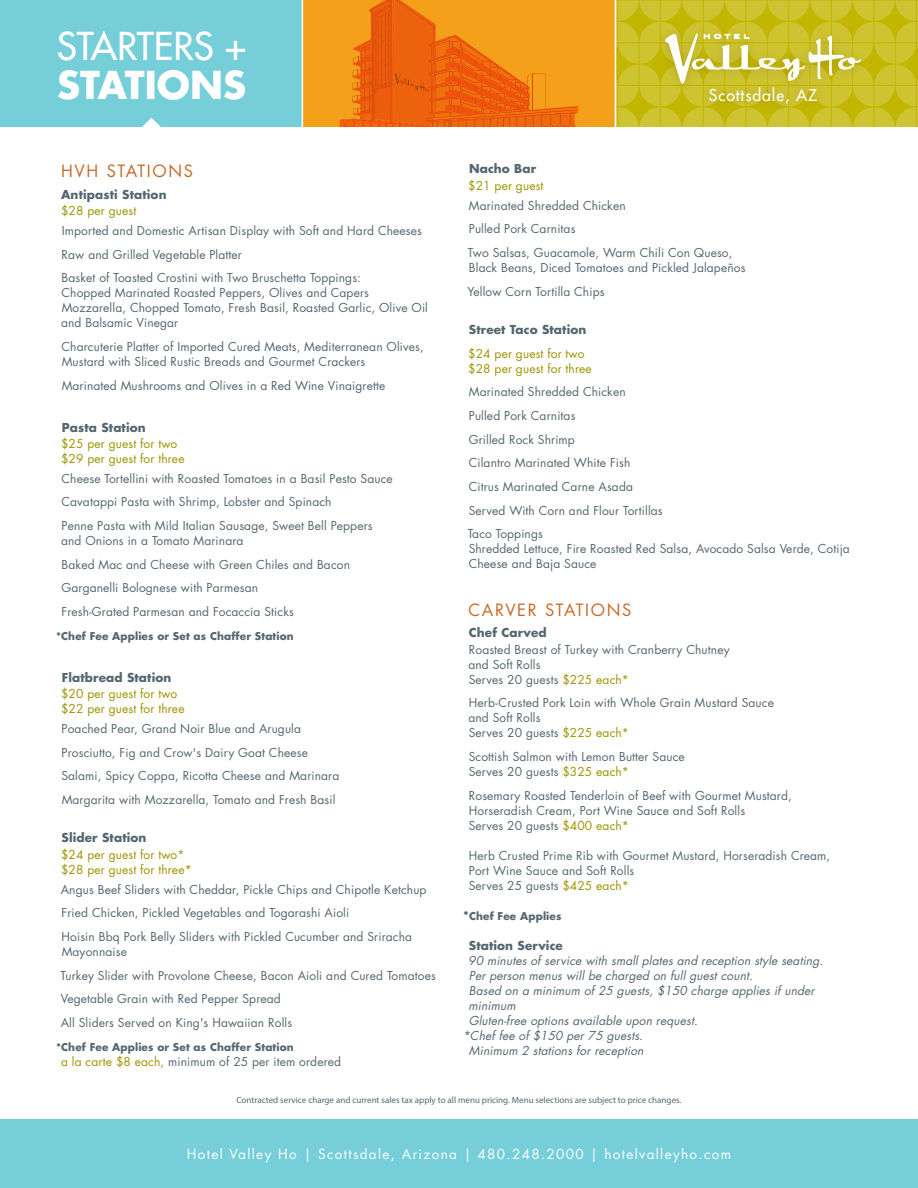
<style>
.page{position:relative;width:918px;height:1188px;background:#fff}
.page>*{position:absolute;margin:0;border:0;box-sizing:border-box;transform-origin:0 0}
.t1{font:500 37.5px "Futura Std";color:#fff}
.t2{font:700 37.5px "Futura Std";color:#fff}
.t3{font:16.5px "Futura Std";letter-spacing:.1em;color:#c66a29}
.t4{font:500 15.9px "Futura Std";letter-spacing:.06em;color:#fff}
.t5{font:13.5px "Futura Std";letter-spacing:.1em;color:#fff}
.t6{font:12px/23.7px "Futura Std";letter-spacing:.01em;color:#556770}
.t7{font:italic 12px "Futura Std";color:#556770}
.t8{font:12px/15px "Futura Std";letter-spacing:.01em;color:#9d9300}
.t9{font:700 12px "Futura Std";letter-spacing:.01em;color:#546670}
.t10{font:700 10.5px "Futura Std";letter-spacing:.01em;color:#556770}
.t11{font:9px "Myriad Pro";color:#556770}
.s1{color:#9d9300}
.s2{color:#546670}
.s3{font-size:12px}
</style>
<div class="page">
<div style="left:303px;top:0;width:312px;height:127px;background:#f5a01a"></div>
<svg style="left:340px;top:0;width:238px;height:127px"></svg>
<svg style="left:616px;top:1px;width:302px;height:126px;background:#ccc22f"></svg>
<div style="left:0;top:0;width:303px;height:127px;background:#76ced9"></div>
<hr style="left:302px;top:0;width:1px;height:127px;background:#fff">
<div style="left:0;top:1119px;width:918px;height:69px;background:#76ced9"></div>
<svg style="left:142px;top:118px;width:19px;height:9px"></svg>
<h1 class="t1" style="left:57px;top:23px;width:191px">STARTERS +</h1>
<h1 class="t2" style="left:57px;top:60px;width:191px">statio ns</h1>
<h2 class="t3" style="left:61px;top:161px;width:131px">HVH Stations</h2>
<p class="t9" style="left:61px;top:186px;width:107px">Antipasti Station</p>
<p class="t8" style="left:61px;top:203px;width:77px">$28 per guest</p>
<p class="t6" style="left:62px;top:219px;width:362px">Imported and Domestic Artisan Display with Soft and Hard Cheeses<br>Raw and Grilled Vegetable Platter<br>Basket of Toasted Crostini with Two Bruschetta Toppings:</p>
<p class="t6" style="left:61px;top:286px;width:368px;line-height:15px">Chopped Marinated Roasted Peppers, Olives and Capers<br>Mozzarella, Chopped Tomato, Fresh Basil, Roasted Garlic, Olive Oil and Balsamic Vinegar</p>
<p class="t6" style="left:62px;top:339px;width:364px;line-height:15px">Charcuterie Platter of I mported Cured Meats, Mediterranean Olives,<br>Mustard with Sliced Rustic Breads and Gourmet Crackers</p>
<p class="t6" style="left:62px;top:373px;width:325px">Marinated Mushrooms and Olives in a Red Wine Vinaigrette</p>
<p class="t9" style="left:62px;top:419px;width:86px">Pasta Station</p>
<p class="t8" style="left:61px;top:436px;width:125px">$25 per guest for two $29 per guest for three</p>
<p class="t6" style="left:62px;top:467px;width:333px">Cheese Tortellini with Roasted Tomatoes in a Basil Pesto Sauce<br>Cavatappi Pasta with Shrimp, Lobster and Spinach<br>Penne Pasta with Mild Italian Sausage, Sweet Bell Peppers</p>
<p class="t6" style="left:61px;top:529px;width:290px">and Onions in a Tomato Marinara<br>Baked Mac and Cheese with Green Chiles and Bacon Garganelli Bolognese with Parmesan<br>Fresh-Grated Parmesan and Focaccia Sticks</p>
<p class="t10" style="left:56px;top:629px;width:239px">*Chef Fee Applies or Set as Chaffer Station</p>
<p class="t9" style="left:62px;top:669px;width:111px">Flatbread Station</p>
<p class="t8" style="left:61px;top:686px;width:125px">$20 per guest for two $22 per guest for three</p>
<p class="t6" style="left:61px;top:717px;width:279px">Poached Pear, Grand Noir Blue and Arugula Prosciutto, Fig and Crow's Dairy Goat Cheese Salami, Spicy Coppa, Ricotta Cheese and Marinara Margarita with Mozzarella, Tomato and Fresh Basil</p>
<p class="t9" style="left:62px;top:830px;width:86px">Slider Station</p>
<p class="t8" style="left:61px;top:847px;width:132px">$24 per guest for two* $28 per guest for three*</p>
<p class="t6" style="left:61px;top:878px;width:367px">Angus Beef Sliders with Cheddar, Pickle Chips and Chipotle Ketchup<br>Fried Chicken, Pickled Vegetables and Togarashi Aioli<br>Hoisin Bbq Pork Belly Sliders with Pickled Cucumber and Sriracha</p>
<p class="t6" style="left:60px;top:940px;width:377px">Mayonnaise<br>Turkey Slider with Provolone Cheese, Bacon Aioli and Cured Tomatoes Vegetable Grain with Red Pepper Spread<br>All Sliders Served on King's Hawaiian Rolls</p>
<p class="t10" style="left:56px;top:1040px;width:239px">*Chef Fee Applies or Set as Chaffer Station</p>
<p class="t6" style="left:61px;top:1049px;width:282px"><span class="s1">a la carte $8 each,</span> minimum of 25 per item ordered</p>
<h3 class="t4" style="left:709px;top:85px;width:110px">SCOTTSDALE, AZ</h3>
<p class="t9" style="left:469px;top:161px;width:69px">Nacho Bar</p>
<p class="t8" style="left:468px;top:178px;width:77px">$21 per guest</p>
<p class="t6" style="left:468px;top:193px;width:266px">Marinated Shredded Chicken<br>Pulled Pork Carnitas<br>Two Salsas, Guacamole, Warm Chili Con Queso,</p>
<p class="t6" style="left:468px;top:256px;width:279px">Black Beans, Diced Tomatoes and Pickled Jalapeños<br>Yellow Corn Tortilla Chips</p>
<p class="t9" style="left:469px;top:322px;width:119px">Street Taco Station</p>
<p class="t8" style="left:468px;top:346px;width:125px">$24 per guest for two $28 per guest for three</p>
<p class="t6" style="left:468px;top:380px;width:196px">Marinated Shredded Chicken<br>Pulled Pork Carnitas<br>Grilled Rock Shrimp<br>Cilantro Marinated White Fish<br>Citrus Marinated Carne Asada<br>Served With Corn and Flour Tortillas<br>Taco Toppings</p>
<p class="t6" style="left:469px;top:542px;width:383px;line-height:15px">Shredded Lettuce, Fire Roasted Red Salsa, Avocado Salsa Verde, Cotija<br>Cheese and Baja Sauce</p>
<h2 class="t3" style="left:468px;top:599px;width:129px">CARVER STATION</h2>
<h2 class="t3" style="left:622px;top:599px;width:11px">S</h2>
<p class="t9" style="left:469px;top:625px;width:79px">Chef Carved</p>
<p class="t6" style="left:468px;top:642px;width:263px;line-height:15px">Roasted Breast of Turkey with Cranberry Chutney and Soft Rolls<br>Serves 20 guests <span class="s1">$225 each*</span></p>
<p class="t6" style="left:468px;top:696px;width:307px;line-height:15px">Herb-Crusted Pork Loin with Whole Grain Mustard Sauce and Soft Rolls<br><span class="s2">Serves 20 guests</span> <span class="s1">$225 each*</span></p>
<p class="t6" style="left:469px;top:749px;width:218px;line-height:15px">Scottish Salmon with Lemon Butter Sauce<br>Serves 20 guests <span class="s1">$325 each*</span></p>
<p class="t6" style="left:469px;top:788px;width:325px;line-height:15px">Rosemary Roasted Tenderloin of Beef with Gourmet Mustard,<br>Horseradish Cream, Port Wine Sauce and Soft Rolls<br>Serves 20 guests <span class="s1">$400 each*</span></p>
<p class="t6" style="left:469px;top:848px;width:363px;line-height:15px">Herb Crusted Prime Rib with Gourmet Mustard, Horseradish Cream,<br>Port Wine Sauce and Soft Rolls<br>Serves 25 guests <span class="s1">$425 each*</span></p>
<p class="t10" style="left:463px;top:909px;width:100px"><span class="s3">*</span>Chef Fee Applies</p>
<p class="t9" style="left:469px;top:937px;width:96px">Station Service</p>
<p class="t7" style="left:468px;top:953px;width:359px">90 minutes of service with small plates and reception style seating.</p>
<p class="t7" style="left:469px;top:968px;width:288px">Per person menus will be charged on full guest count.</p>
<p class="t7" style="left:469px;top:983px;width:350px">Based on a minimum of 25 guests, $150 charge applies if under</p>
<p class="t7" style="left:468px;top:998px;width:51px">minimum</p>
<p class="t7" style="left:469px;top:1013px;width:233px">Gluten-free options available upon request.</p>
<p class="t7" style="left:463px;top:1028px;width:184px">*Chef fee of $150 per 75 guests.</p>
<p class="t7" style="left:469px;top:1043px;width:179px">Minimum 2 stations for reception</p>
<p class="t11" style="left:236px;top:1094px;width:447px">Contracted service charge and current sales tax apply to all menu pricing. Menu selections are subject to price changes.</p>
<p class="t5" style="left:187px;top:1145px;width:546px">Hotel Valley Ho | Scottsdale, Arizona | 480.248.2000 | hotelvalleyho.com</p>
</div>
